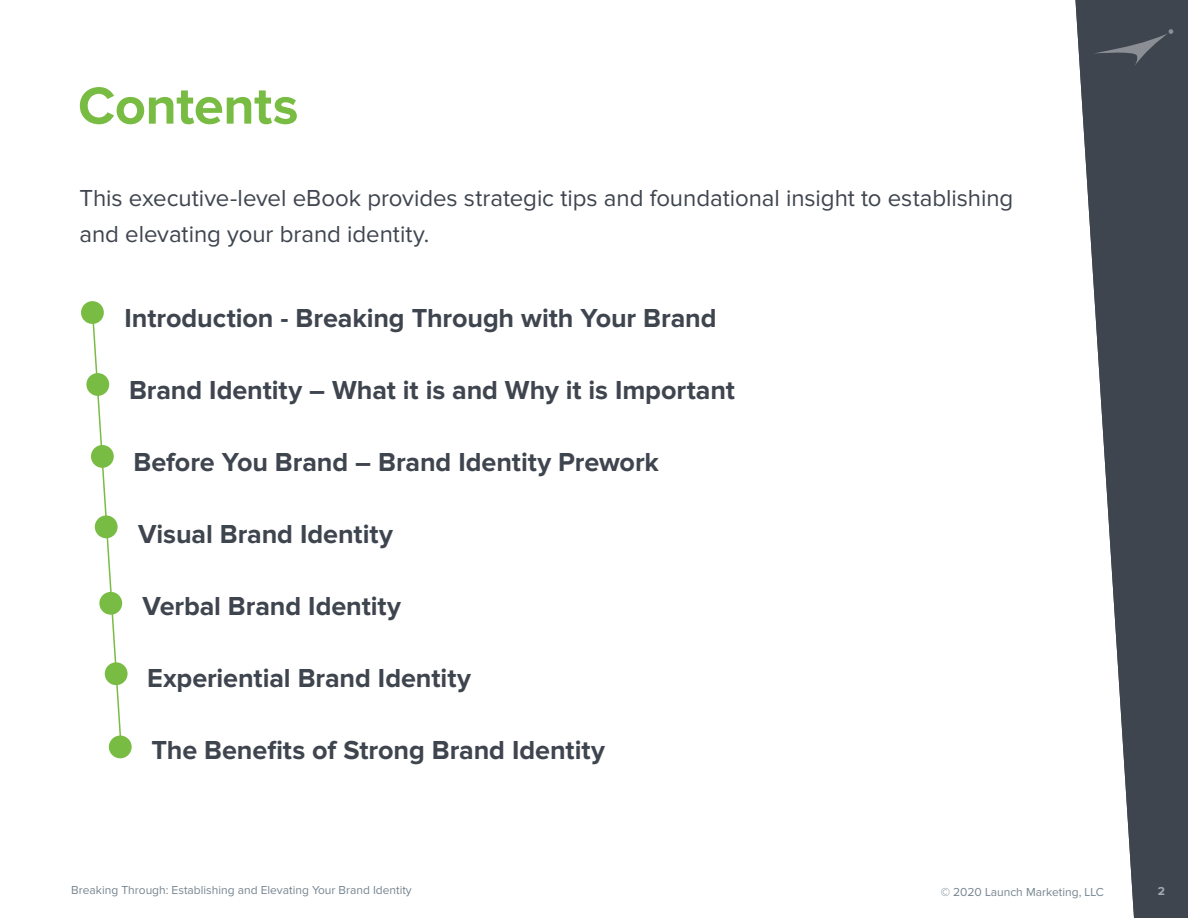
<style>
.page{position:relative;width:1188px;height:918px;background:#fff}
.page>*{position:absolute;margin:0;border:0;box-sizing:border-box;transform-origin:0 0}
.t1{font:700 54px "Proxima Nova";letter-spacing:-.01em;color:#79bc43}
.t2{font:700 27px "Proxima Nova";letter-spacing:-.005em;color:#3f454f}
.t3{font:24px/36px "Proxima Nova";letter-spacing:-.005em;color:#3f454f}
.t4{font:12px "Proxima Nova";color:#778591}
.t5{font:700 12px "Proxima Nova";color:#a6a8b0}
</style>
<div class="page">
<svg style="left:1075px;top:0;width:113px;height:918px;fill:#3f454f"></svg>
<svg style="left:1093px;top:29px;width:80px;height:38px;background:#494f58"></svg>
<div style="left:81px;top:301px;width:23px;height:23px;background:#79bc43;border-radius:50%"></div>
<svg style="left:86px;top:373px;width:23px;height:23px"></svg>
<svg style="left:105px;top:662px;width:23px;height:23px"></svg>
<div style="left:109px;top:736px;width:23px;height:22px;background:#79bc43;border-radius:50%"></div>
<svg style="left:92px;top:321px;width:31px;height:433px"></svg>
<h1 class="t1" style="left:78px;top:75px;width:222px">Contents</h1>
<p class="t3" style="left:80px;top:181px;width:935px">This executive-level eBook provides strategic tips and foundational insight to establishing and elevating your brand identity.</p>
<p class="t2" style="left:124px;top:303px;width:594px">Introduction - Breaking Through with Your Brand</p>
<p class="t2" style="left:129px;top:375px;width:607px">Brand Identity – What it is and Why it is Important</p>
<p class="t2" style="left:134px;top:447px;width:527px">Before You Brand – Brand Identity Prework</p>
<p class="t2" style="left:138px;top:519px;width:256px">Visual Brand Identity</p>
<p class="t2" style="left:143px;top:591px;width:260px">Verbal Brand Identity</p>
<p class="t2" style="left:147px;top:663px;width:325px">Experiential Brand Identity</p>
<p class="t2" style="left:152px;top:735px;width:455px">The Benefits of Strong Brand Identity</p>
<p class="t4" style="left:71px;top:884px;width:342px">Breaking Through: Establishing and Elevating Your Brand Identity</p>
<p class="t4" style="left:941px;top:885px;width:165px">© 2020 Launch Marketing, LLC</p>
<p class="t5" style="left:1158px;top:884px;width:9px">2</p>
</div>
